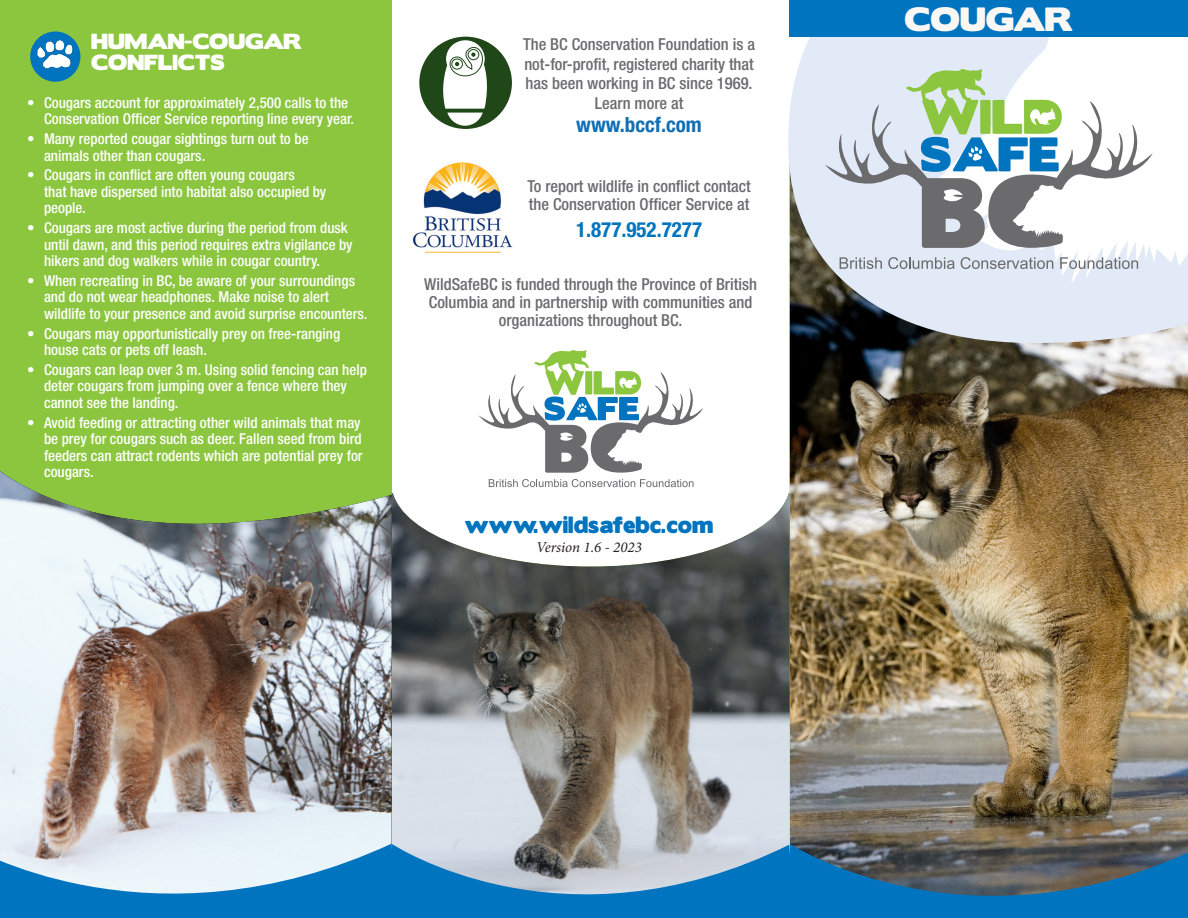
<style>
.page{position:relative;width:1188px;height:918px;background:#fff}
.page>*{position:absolute;margin:0;border:0;box-sizing:border-box;transform-origin:0 0}
.t1{font:30px "Boris Black Bloxx";color:#fbf7f5}
.body{font:21px "Boris Black Bloxx";color:#0074be}
.body-2{font:700 condensed 21px "Helvetica Neue LT Std";color:#0074be}
.body-3{font:700 condensed 21px "Helvetica Neue LT Std";color:#106fb4}
.header_1{font:19.5px/21px "Boris Black Bloxx";color:#fff}
.body-4{font:500 condensed 16.5px/18px "Helvetica Neue LT Std";color:#6b6b6e;text-align:center}
.t2{font:500 condensed 15px/16.5px "Helvetica Neue LT Std";color:#fff}
.t3{font:italic 15px "Minion Pro";letter-spacing:-.005em;color:#231f20}
.t4{font:700 9.45px/11.2px "Arial";color:#1f4717;text-align:center}
</style>
<div class="page">
<div style="left:0;top:0;width:392px;height:918px;background:#8bc63e"></div>
<img style="left:790px;top:343px;width:398px;height:500px">
<svg style="left:788px;top:0;width:400px;height:343px;fill:#e1eaf6"></svg>
<img style="left:392px;top:493px;width:398px;height:350px">
<img style="left:0;top:471px;width:392px;height:372px">
<svg style="left:0;top:843px;width:1188px;height:75px"></svg>
<div style="left:30px;top:31px;width:50px;height:51px;background:#0074be;border-radius:50%"></div>
<img style="left:36px;top:36px;width:39px;height:33px">
<div style="left:790px;top:0;width:398px;height:36px;background:#0074be"></div>
<svg style="left:840px;top:257px;width:42px;height:12px"></svg>
<svg style="left:888px;top:257px;width:67px;height:12px"></svg>
<svg style="left:961px;top:257px;width:92px;height:12px"></svg>
<svg style="left:1060px;top:257px;width:78px;height:12px"></svg>
<svg style="left:825px;top:68px;width:328px;height:180px"></svg>
<div style="left:419px;top:37px;width:93px;height:92px;background:#1f4717;border-radius:50%"></div>
<svg style="left:443px;top:40px;width:44px;height:86px"></svg>
<img style="left:412px;top:162px;width:101px;height:91px">
<svg style="left:489px;top:479px;width:204px;height:8px"></svg>
<svg style="left:479px;top:350px;width:224px;height:123px"></svg>
<p class="header_1" style="left:91px;top:31px;width:212px">HUMAN-COUGAR<br>CONFLICTS</p>
<p class="t2" style="left:44px;top:94px;width:312px;text-indent:-17px">• Cougars account for approximately 2,500 calls to the<br>Conservation Officer Service reporting line every year.</p>
<p class="t2" style="left:44px;top:130px;width:266px;text-indent:-17px">• Many reported cougar sightings turn out to be animals other than cougars.</p>
<p class="t2" style="left:44px;top:167px;width:284px;text-indent:-17px">• Cougars in conflict are often young cougars<br>that have dispersed into habitat also occupied by people.</p>
<p class="t2" style="left:44px;top:219px;width:310px;text-indent:-17px">• Cougars are most active during the period from dusk until dawn, and this period requires extra vigilance by hikers and dog walkers while in cougar country.</p>
<p class="t2" style="left:44px;top:272px;width:325px;text-indent:-17px">• When recreating in BC, be aware of your surroundings and do not wear headphones. Make noise to alert wildlife to your presence and avoid surprise encounters.</p>
<p class="t2" style="left:44px;top:325px;width:298px;text-indent:-17px">• Cougars may opportunistically prey on free-ranging house cats or pets off leash.</p>
<p class="t2" style="left:44px;top:361px;width:324px;text-indent:-17px">• Cougars can leap over 3 m. Using solid fencing can help deter cougars from jumping over a fence where they cannot see the landing.</p>
<p class="t2" style="left:44px;top:414px;width:320px;text-indent:-17px">• Avoid feeding or attracting other wild animals that may be prey for cougars such as deer. Fallen seed from bird feeders can attract rodents which are potential prey for cougars.</p>
<p class="body-4" style="left:523px;top:35px;width:233px;line-height:19.5px">The BC Conservation Foundation is a not-for-profit, registered charity that has been working in BC since 1969.<br>Learn more at</p>
<p class="body-3" style="left:576px;top:112px;width:127px">www.bccf.com</p>
<p class="t4" style="left:522px;top:65px;width:92px">BRITISH COLUMBIA<br>CONSERVATION</p>
<p class="body-4" style="left:527px;top:177px;width:225px;text-align:left">To report wildlife in conflict contact the Conservation Officer Service at</p>
<p class="body-2" style="left:576px;top:217px;width:127px">1.877.952.7277</p>
<p class="body-4" style="left:424px;top:275px;width:334px">WildSafeBC is funded through the Province of British<br>Columbia and in partnership with communities and organizations throughout BC.</p>
<p class="body" style="left:465px;top:509px;width:250px">www.wildsafebc.com</p>
<p class="t3" style="left:536px;top:537px;width:107px">Version 1.6 - 2023</p>
<p class="t1" style="left:905px;top:-4px;width:170px">COUGAR</p>
</div>
